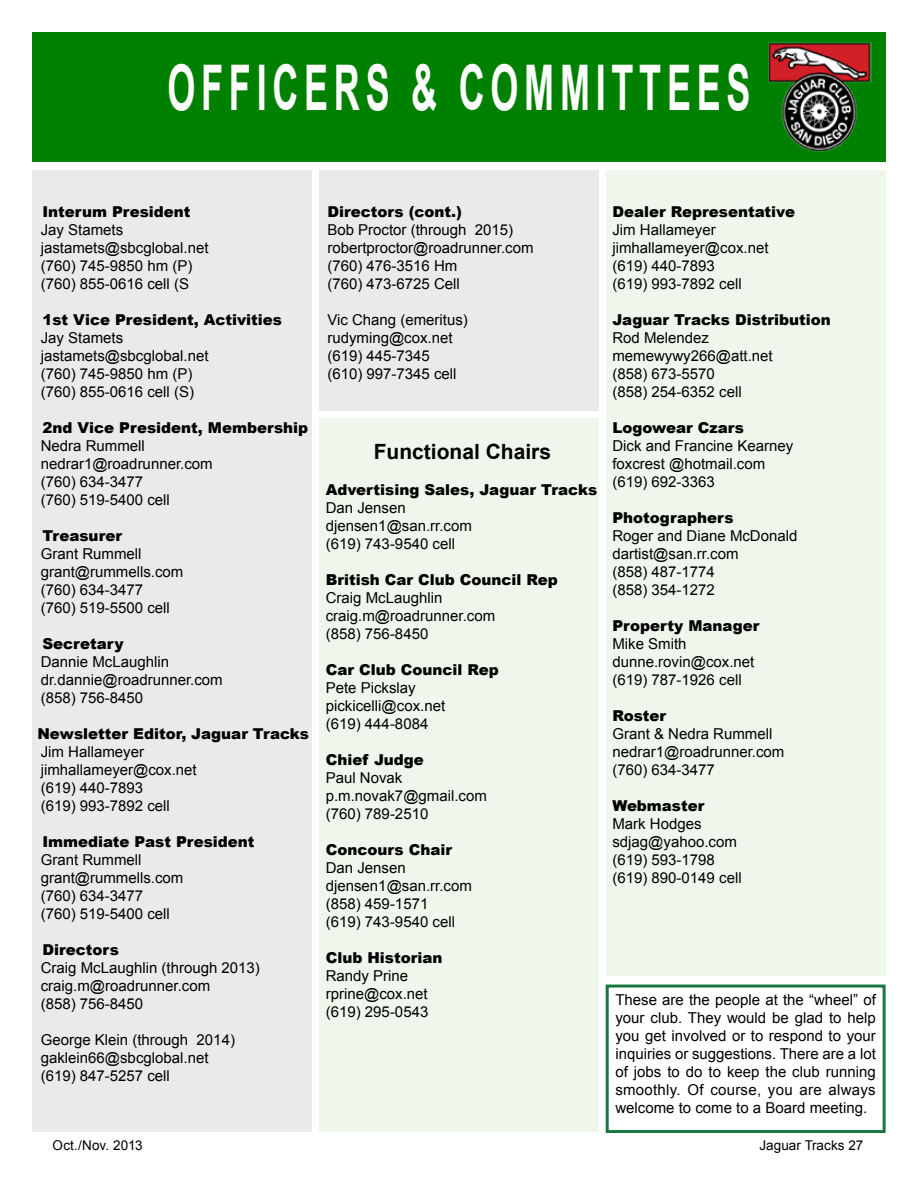
<style>
.page{position:relative;width:918px;height:1188px;background:#fff}
.page>*{position:absolute;margin:0;border:0;box-sizing:border-box;transform-origin:0 0}
.t1{font:700 63px "Arial";color:#fff;scale:.57 1}
.t2{font:700 21px "Arial";color:#000}
.t3{font:15px/18px "Arial";color:#000}
.t4{font:900 15px "Arial";color:#000}
.t5{font:13.5px "Arial";letter-spacing:.005em;color:#000}
</style>
<div class="page">
<div style="left:32px;top:32px;width:854px;height:130px;background:#008000"></div>
<div style="left:32px;top:170px;width:280px;height:962px;background:#e9eaea"></div>
<div style="left:319px;top:418px;width:280px;height:714px;background:#eff7ed"></div>
<div style="left:606px;top:170px;width:280px;height:806px;background:#eff7ed"></div>
<img style="left:768px;top:42px;width:103px;height:110px">
<div style="left:606px;top:985px;width:280px;height:148px;border:3px solid #17773e"></div>
<div style="left:319px;top:170px;width:280px;height:241px;background:#e9eaea"></div>
<h1 class="t1" style="left:167px;top:46px;width:107px">OFFICERS</h1>
<h1 class="t1" style="left:411px;top:46px;width:191px">&amp; COMMITTEES</h1>
<p class="t4" style="left:42px;top:201px;width:150px">Interum President</p>
<p class="t3" style="left:41px;top:221px;width:169px">Jay Stamets jastamets@sbcglobal.net (760) 745-9850 hm (P) (760) 855-0616 cell (S</p>
<p class="t4" style="left:42px;top:309px;width:241px">1st Vice President, Activities</p>
<p class="t3" style="left:41px;top:329px;width:169px">Jay Stamets jastamets@sbcglobal.net (760) 745-9850 hm (P) (760) 855-0616 cell (S)</p>
<p class="t4" style="left:42px;top:417px;width:267px">2nd Vice President, Membership</p>
<p class="t3" style="left:41px;top:437px;width:173px">Nedra Rummell nedrar1@roadrunner.com (760) 634-3477<br>(760) 519-5400 cell</p>
<p class="t4" style="left:42px;top:525px;width:81px">Treasurer</p>
<p class="t3" style="left:41px;top:545px;width:144px">Grant Rummell grant@rummells.com (760) 634-3477<br>(760) 519-5500 cell</p>
<p class="t4" style="left:42px;top:633px;width:83px">Secretary</p>
<p class="t3" style="left:41px;top:653px;width:184px">Dannie McLaughlin dr.dannie@roadrunner.com (858) 756-8450</p>
<p class="t4" style="left:37px;top:723px;width:273px">Newsletter Editor, Jaguar Tracks</p>
<p class="t3" style="left:41px;top:743px;width:158px">Jim Hallameyer jimhallameyer@cox.net (619) 440-7893<br>(619) 993-7892 cell</p>
<p class="t4" style="left:42px;top:831px;width:214px">Immediate Past President</p>
<p class="t3" style="left:41px;top:851px;width:144px">Grant Rummell grant@rummells.com (760) 634-3477<br>(760) 519-5400 cell</p>
<p class="t4" style="left:42px;top:939px;width:78px">Directors</p>
<p class="t3" style="left:41px;top:959px;width:221px">Craig McLaughlin (through 2013) craig.m@roadrunner.com<br>(858) 756-8450</p>
<p class="t3" style="left:41px;top:1031px;width:196px">George Klein (through 2014) gaklein66@sbcglobal.net (619) 847-5257 cell</p>
<p class="t4" style="left:327px;top:201px;width:136px">Directors (cont.)</p>
<p class="t3" style="left:327px;top:221px;width:208px">Bob Proctor (through 2015) robertproctor@roadrunner.com (760) 476-3516 Hm<br>(760) 473-6725 Cell</p>
<p class="t3" style="left:327px;top:311px;width:142px">Vic Chang (emeritus) rudyming@cox.net (619) 445-7345 (610) 997-7345 cell</p>
<h2 class="t2" style="left:374px;top:438px;width:179px">FUNCTIONAL CHAIRS</h2>
<p class="t4" style="left:326px;top:479px;width:273px">Advertising Sales, Jaguar Tracks</p>
<p class="t3" style="left:326px;top:499px;width:148px">Dan Jensen djensen1@san.rr.com (619) 743-9540 cell</p>
<p class="t4" style="left:326px;top:569px;width:234px">British Car Club Council Rep</p>
<p class="t3" style="left:326px;top:589px;width:171px">Craig McLaughlin craig.m@roadrunner.com (858) 756-8450</p>
<p class="t4" style="left:326px;top:659px;width:174px">Car Club Council Rep</p>
<p class="t3" style="left:326px;top:679px;width:121px">Pete Pickslay pickicelli@cox.net (619) 444-8084</p>
<p class="t4" style="left:326px;top:749px;width:100px">Chief Judge</p>
<p class="t3" style="left:326px;top:769px;width:163px">Paul Novak p.m.novak7@gmail.com (760) 789-2510</p>
<p class="t4" style="left:326px;top:839px;width:128px">Concours Chair</p>
<p class="t3" style="left:326px;top:859px;width:148px">Dan Jensen djensen1@san.rr.com (858) 459-1571<br>(619) 743-9540 cell</p>
<p class="t4" style="left:326px;top:947px;width:118px">Club Historian</p>
<p class="t3" style="left:326px;top:967px;width:104px">Randy Prine rprine@cox.net (619) 295-0543</p>
<p class="t4" style="left:612px;top:201px;width:184px">Dealer Representative</p>
<p class="t3" style="left:612px;top:221px;width:158px">Jim Hallameyer jimhallameyer@cox.net (619) 440-7893<br>(619) 993-7892 cell</p>
<p class="t4" style="left:612px;top:309px;width:220px">Jaguar Tracks Distribution</p>
<p class="t3" style="left:612px;top:329px;width:162px">Rod Melendez memewywy266@att.net (858) 673-5570<br>(858) 254-6352 cell</p>
<p class="t4" style="left:612px;top:417px;width:133px">Logowear Czars</p>
<p class="t3" style="left:612px;top:437px;width:182px">Dick and Francine Kearney foxcrest @hotmail.com (619) 692-3363</p>
<p class="t4" style="left:612px;top:507px;width:123px">Photographers</p>
<p class="t3" style="left:612px;top:527px;width:187px">Roger and Diane McDonald dartist@san.rr.com<br>(858) 487-1774<br>(858) 354-1272</p>
<p class="t4" style="left:612px;top:615px;width:149px">Property Manager</p>
<p class="t3" style="left:612px;top:635px;width:143px">Mike Smith dunne.rovin@cox.net (619) 787-1926 cell</p>
<p class="t4" style="left:612px;top:705px;width:55px">Roster</p>
<p class="t3" style="left:612px;top:725px;width:173px">Grant &amp; Nedra Rummell nedrar1@roadrunner.com (760) 634-3477</p>
<p class="t4" style="left:612px;top:795px;width:93px">Webmaster</p>
<p class="t3" style="left:612px;top:815px;width:131px">Mark Hodges sdjag@yahoo.com (619) 593-1798 (619) 890-0149 cell</p>
<p class="t3" style="left:615px;top:991px;width:262px;text-align:justify">These are the people at the “wheel” of your club. They would be glad to help you get involved or to respond to your inquiries or suggestions. There are a lot of jobs to do to keep the club running smoothly. Of course, you are always welcome to come to a Board meeting.</p>
<p class="t5" style="left:53px;top:1137px;width:91px">Oct./Nov. 2013</p>
<p class="t5" style="left:759px;top:1137px;width:106px">Jaguar Tracks 27</p>
</div>
